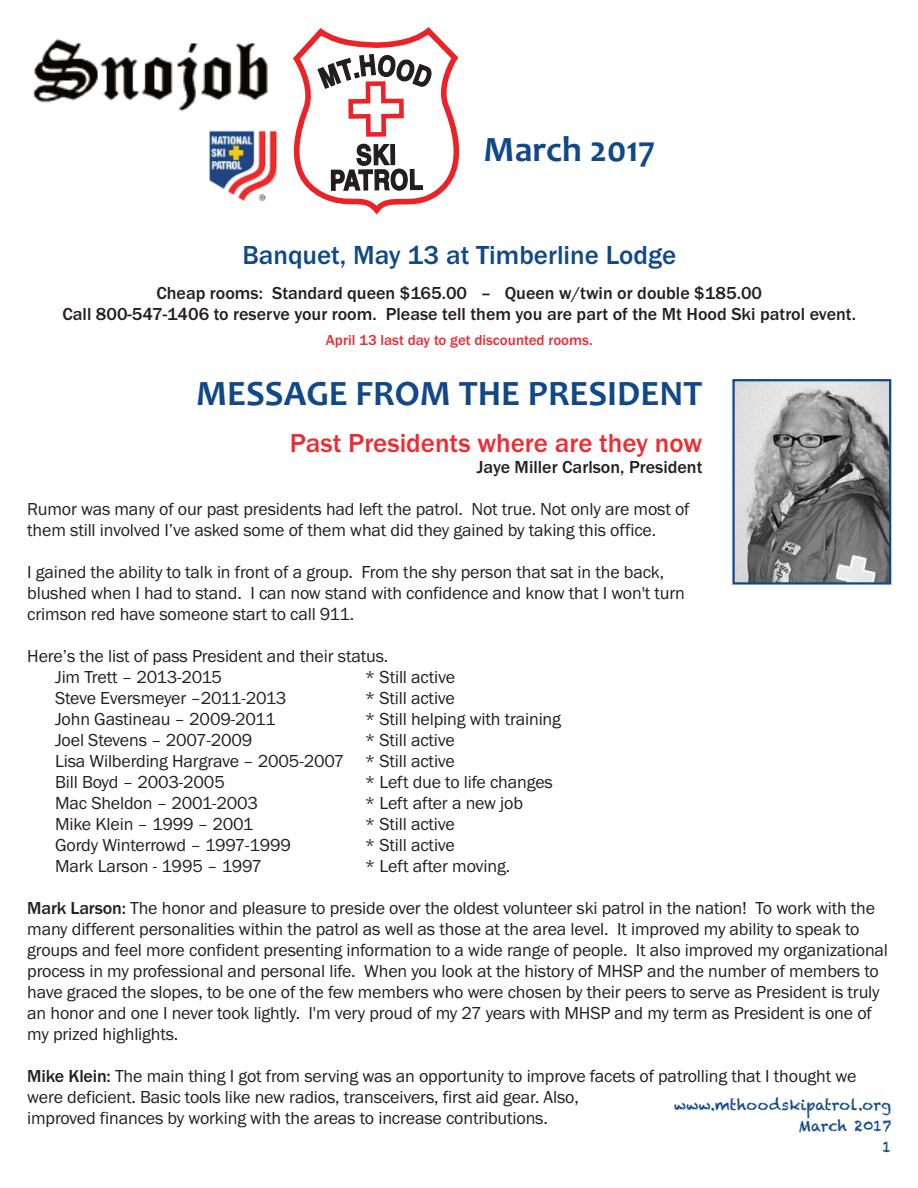
<style>
.page{position:relative;width:918px;height:1188px;background:#fff}
.page>*{position:absolute;margin:0;border:0;box-sizing:border-box;transform-origin:0 0}
.t1{font:700 36px "Candara";color:#114887}
.t2{font:500 27px "Franklin Gothic";color:#114887}
.t3{font:500 27px "Franklin Gothic";color:#ee2b31}
.t4{font:18px/21px "Franklin Gothic";letter-spacing:-.01em;color:#231f20}
.t5{font:500 18px/21px "Franklin Gothic";color:#231f20;text-align:center}
.t6{font:500 15px "Franklin Gothic";color:#ee2b31}
.t7{font:15px/21px "Chalkduster";color:#114887;text-align:right}
.s1{font-weight:500}
</style>
<div class="page">
<img style="left:33px;top:38px;width:235px;height:74px">
<svg style="left:293px;top:28px;width:167px;height:187px"></svg>
<img style="left:209px;top:130px;width:68px;height:72px">
<img style="left:735px;top:382px;width:153px;height:200px">
<div style="left:732px;top:379px;width:159px;height:206px;border:2px solid #114887"></div>
<h1 class="t1" style="left:484px;top:127px;width:173px">March 2017</h1>
<h2 class="t2" style="left:242px;top:245px;width:435px">Banquet, May 13 at Timberline Lodge</h2>
<p class="t5" style="left:62px;top:284px;width:795px">Cheap rooms: Standard queen $165.00 – Queen w/twin or double $185.00<br>Call 800-547-1406 to reserve your room. Please tell them you are part of the Mt Hood Ski patrol event.</p>
<p class="t6" style="left:326px;top:335px;width:268px">April 13 last day to get discounted rooms.</p>
<h1 class="t1" style="left:196px;top:372px;width:508px">MESSAGE FROM THE PRESIDENT</h1>
<h2 class="t3" style="left:290px;top:433px;width:414px">Past Presidents where are they now</h2>
<p class="t5" style="left:477px;top:458px;width:227px">Jaye Miller Carlson, President</p>
<p class="t4" style="left:27px;top:500px;width:664px">Rumor was many of our past presidents had left the patrol. Not true. Not only are most of them still involved I’ve asked some of them what did they gained by taking this office.</p>
<p class="t4" style="left:27px;top:563px;width:659px">I gained the ability to talk in front of a group. From the shy person that sat in the back, blushed when I had to stand. I can now stand with confidence and know that I won't turn crimson red have someone start to call 911.</p>
<p class="t4" style="left:55px;top:647px;width:335px;text-indent:-28px">Here’s the list of pass President and their status.<br>Jim Trett – 2013-2015</p>
<p class="t4" style="left:365px;top:668px;width:92px">* Still active</p>
<p class="t4" style="left:55px;top:689px;width:233px">Steve Eversmeyer –2011-2013</p>
<p class="t4" style="left:365px;top:689px;width:92px">* Still active</p>
<p class="t4" style="left:55px;top:710px;width:222px">John Gastineau – 2009-2011</p>
<p class="t4" style="left:365px;top:710px;width:198px">* Still helping with training</p>
<p class="t4" style="left:55px;top:731px;width:199px">Joel Stevens – 2007-2009</p>
<p class="t4" style="left:55px;top:731px;width:401px;text-align:justify;text-indent:310px">* Still active Lisa Wilberding Hargrave – 2005-2007 * Still active Bill Boyd – 2003-2005</p>
<p class="t4" style="left:365px;top:773px;width:190px">* Left due to life changes</p>
<p class="t4" style="left:55px;top:794px;width:205px">Mac Sheldon – 2001-2003</p>
<p class="t4" style="left:365px;top:794px;width:160px">* Left after a new job</p>
<p class="t4" style="left:55px;top:815px;width:200px">Mike Klein – 1999 – 2001</p>
<p class="t4" style="left:365px;top:815px;width:92px">* Still active</p>
<p class="t4" style="left:55px;top:836px;width:237px">Gordy Winterrowd – 1997-1999</p>
<p class="t4" style="left:365px;top:836px;width:92px">* Still active</p>
<p class="t4" style="left:55px;top:857px;width:209px">Mark Larson - 1995 – 1997</p>
<p class="t4" style="left:365px;top:857px;width:147px">* Left after moving.</p>
<p class="t4" style="left:27px;top:899px;width:862px"><span class="s1">Mark Larson:</span> The honor and pleasure to preside over the oldest volunteer ski patrol in the nation! To work with the many different personalities within the patrol as well as those at the area level. It improved my ability to speak to groups and feel more confident presenting information to a wide range of people. It also improved my organizational process in my professional and personal life. When you look at the history of MHSP and the number of members to have graced the slopes, to be one of the few members who were chosen by their peers to serve as President is truly an honor and one I never took lightly. I'm very proud of my 27 years with MHSP and my term as President is one of my prized highlights.</p>
<p class="t4" style="left:27px;top:1067px;width:831px"><span class="s1">Mike Klein:</span> The main thing I got from serving was an opportunity to improve facets of patrolling that I thought we were deficient. Basic tools like new radios, transceivers, first aid gear. Also,<br>improved finances by working with the areas to increase contributions.</p>
<p class="t7" style="left:674px;top:1096px;width:219px">www.mthoodskipatrol.org<br>March 2017<br>1</p>
</div>
